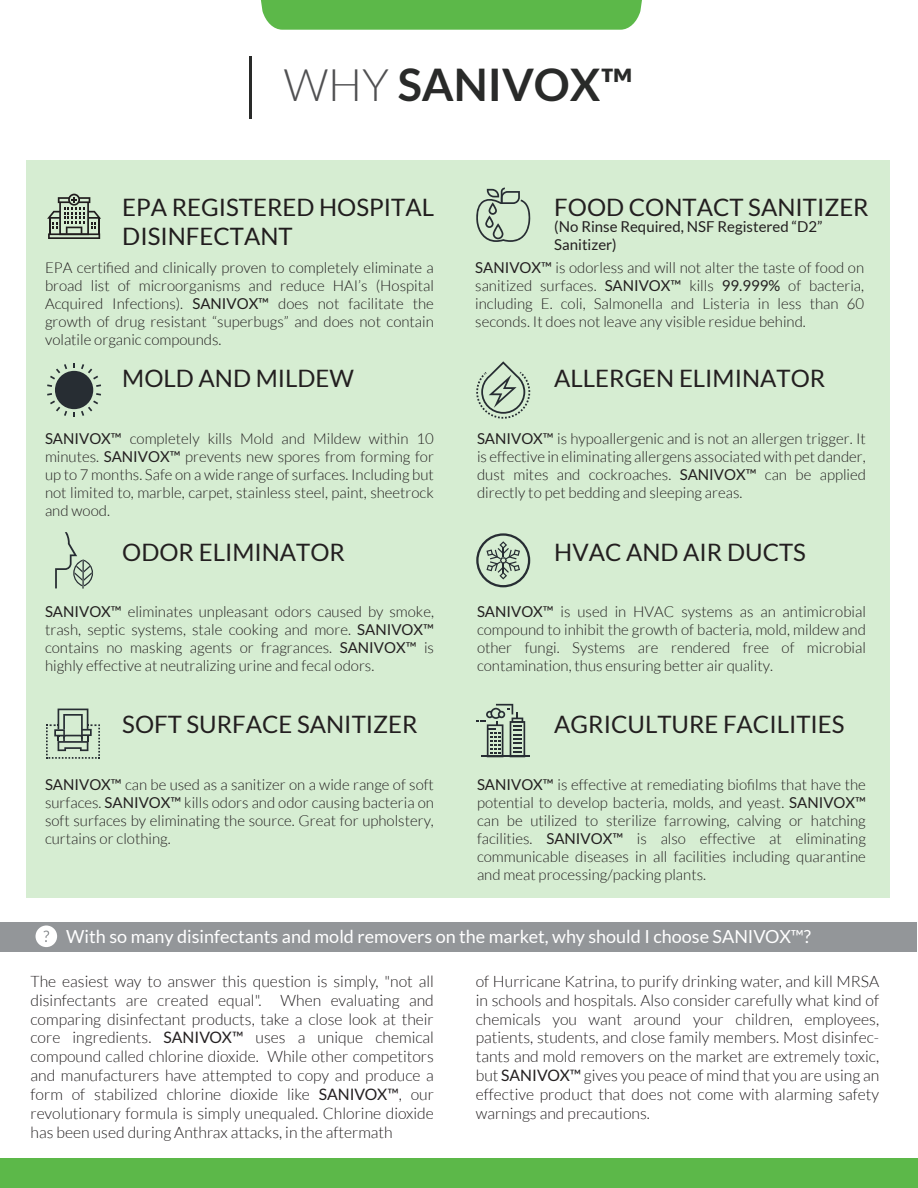
<style>
.page{position:relative;width:918px;height:1188px;background:#fff}
.page>*{position:absolute;margin:0;border:0;box-sizing:border-box;transform-origin:0 0}
.t1{font:700 45px "Lato";color:#292a29}
.t2{font:24px "Lato";color:#231f20}
.t3{font:24px/28.8px "Lato";color:#211d1e}
.t4{font:18px "Lato";color:#fff}
.t5{font:300 15.75px/18.9px "Lato";color:#231f20;text-align:justify}
.t6{font:300 15px/18px "Lato";color:#231f20;text-align:justify}
.t7{font:300 15px/18px "Lato";color:#211d1e;text-align:justify}
.t8{font:15px/18px "Lato";color:#231f20}
.s1{font-weight:300;color:#505052}
.s2{font-weight:400}
</style>
<div class="page">
<div style="left:0;top:1158px;width:918px;height:30px;background:#5cb849"></div>
<div style="left:261px;top:0;width:381px;height:30px;background:#5cb849"></div>
<div style="left:26px;top:160px;width:864px;height:738px;background:#d6edd2"></div>
<svg style="left:47px;top:194px;width:54px;height:45px"></svg>
<svg style="left:476px;top:188px;width:55px;height:54px"></svg>
<svg style="left:476px;top:361px;width:54px;height:58px"></svg>
<svg style="left:47px;top:364px;width:20px;height:23px"></svg>
<svg style="left:47px;top:393px;width:20px;height:23px"></svg>
<svg style="left:81px;top:393px;width:20px;height:23px"></svg>
<svg style="left:81px;top:364px;width:20px;height:23px"></svg>
<div style="left:55px;top:371px;width:38px;height:38px;background:#272d33;border-radius:50%"></div>
<svg style="left:55px;top:532px;width:38px;height:57px"></svg>
<svg style="left:476px;top:533px;width:54px;height:54px"></svg>
<svg style="left:46px;top:709px;width:54px;height:50px"></svg>
<hr style="left:482px;top:756px;width:48px;height:1px;background:#272d33">
<svg style="left:476px;top:704px;width:49px;height:53px"></svg>
<hr style="left:249px;top:56px;width:3px;height:63px;background:#292a29">
<div style="left:0;top:922px;width:917px;height:29px;background:#939699"></div>
<svg style="left:36px;top:926px;width:21px;height:21px"></svg>
<h1 class="t1" style="left:284px;top:59px;width:351px"><span class="s1">WHY</span> SANIVOX™</h1>
<h2 class="t3" style="left:122px;top:193px;width:313px">EPA REGISTERED HOSPITAL<br>DISINFECTANT</h2>
<p class="t7" style="left:45px;top:259px;width:390px">EPA certified and clinically proven to completely eliminate a broad list of microorganisms and reduce HAI’s (Hospital Acquired Infections). <span class="s2">SANIVOX™</span> does not facilitate the growth of drug resistant “superbugs” and does not contain volatile organic compounds.</p>
<h2 class="t2" style="left:122px;top:365px;width:233px">MOLD AND MILDEW</h2>
<p class="t6" style="left:45px;top:429px;width:390px"><span class="s2">SANIVOX™</span> completely kills Mold and Mildew within 10 minutes. <span class="s2">SANIVOX™</span> prevents new spores from forming for up to 7 months. Safe on a wide range of surfaces. Including but not limited to, marble, carpet, stainless steel, paint, sheetrock and wood.</p>
<h2 class="t2" style="left:122px;top:538px;width:224px">ODOR ELIMINATOR</h2>
<p class="t6" style="left:45px;top:603px;width:390px"><span class="s2">SANIVOX™</span> eliminates unpleasant odors caused by smoke, trash, septic systems, stale cooking and more. <span class="s2">SANIVOX™ </span>contains no masking agents or fragrances. <span class="s2">SANIVOX™</span> is highly effective at neutralizing urine and fecal odors.</p>
<h2 class="t2" style="left:122px;top:711px;width:297px">SOFT SURFACE SANITIZER</h2>
<p class="t6" style="left:45px;top:776px;width:390px"><span class="s2">SANIVOX™</span> can be used as a sanitizer on a wide range of soft surfaces. <span class="s2">SANIVOX™</span> kills odors and odor causing bacteria on soft surfaces by eliminating the source. Great for upholstery, curtains or clothing.</p>
<h2 class="t2" style="left:554px;top:194px;width:316px">FOOD CONTACT SANITIZER</h2>
<p class="t8" style="left:554px;top:218px;width:270px">(No Rinse Required, NSF Registered “D2”<br>Sanitizer)</p>
<p class="t6" style="left:475px;top:259px;width:390px"><span class="s2">SANIVOX™</span> is odorless and will not alter the taste of food on sanitized surfaces. <span class="s2">SANIVOX™</span> kills <span class="s2">99.999%</span> of bacteria, including E. coli, Salmonella and Listeria in less than 60 seconds. It does not leave any visible residue behind.</p>
<h2 class="t2" style="left:554px;top:365px;width:273px">ALLERGEN ELIMINATOR</h2>
<p class="t6" style="left:477px;top:429px;width:390px"><span class="s2">SANIVOX™</span> is hypoallergenic and is not an allergen trigger. It is effective in eliminating allergens associated with pet dander, dust mites and cockroaches. <span class="s2">SANIVOX™</span> can be applied directly to pet bedding and sleeping areas.</p>
<h2 class="t2" style="left:554px;top:538px;width:253px">HVAC AND AIR DUCTS</h2>
<p class="t6" style="left:477px;top:603px;width:390px"><span class="s2">SANIVOX™</span> is used in HVAC systems as an antimicrobial compound to inhibit the growth of bacteria, mold, mildew and other fungi. Systems are rendered free of microbial contamination, thus ensuring better air quality.</p>
<h2 class="t2" style="left:554px;top:711px;width:292px">AGRICULTURE FACILITIES</h2>
<p class="t6" style="left:477px;top:776px;width:390px"><span class="s2">SANIVOX™</span> is effective at remediating biofilms that have the potential to develop bacteria, molds, and yeast. <span class="s2">SANIVOX™ </span>can be utilized to sterilize farrowing, calving or hatching facilities. <span class="s2">SANIVOX™</span> is also effective at eliminating communicable diseases in all facilities including quarantine and meat processing/packing plants.</p>
<p class="t4" style="left:66px;top:926px;width:746px">With so many disinfectants and mold removers on the market, why should I choose SANIVOX™?</p>
<p class="t5" style="left:30px;top:972px;width:405px">The easiest way to answer this question is simply, "not all disinfectants are created equal". When evaluating and comparing disinfectant products, take a close look at their core ingredients. <span class="s2">SANIVOX™</span> uses a unique chemical compound called chlorine dioxide. While other competitors and manufacturers have attempted to copy and produce a form of stabilized chlorine dioxide like <span class="s2">SANIVOX™</span>, our revolutionary formula is simply unequaled. Chlorine dioxide has been used during Anthrax attacks, in the aftermath</p>
<p class="t5" style="left:476px;top:972px;width:405px">of Hurricane Katrina, to purify drinking water, and kill MRSA in schools and hospitals. Also consider carefully what kind of chemicals you want around your children, employees, patients, students, and close family members. Most disinfec&shy;tants and mold removers on the market are extremely toxic, but <span class="s2">SANIVOX™</span> gives you peace of mind that you are using an effective product that does not come with alarming safety warnings and precautions.</p>
</div>
